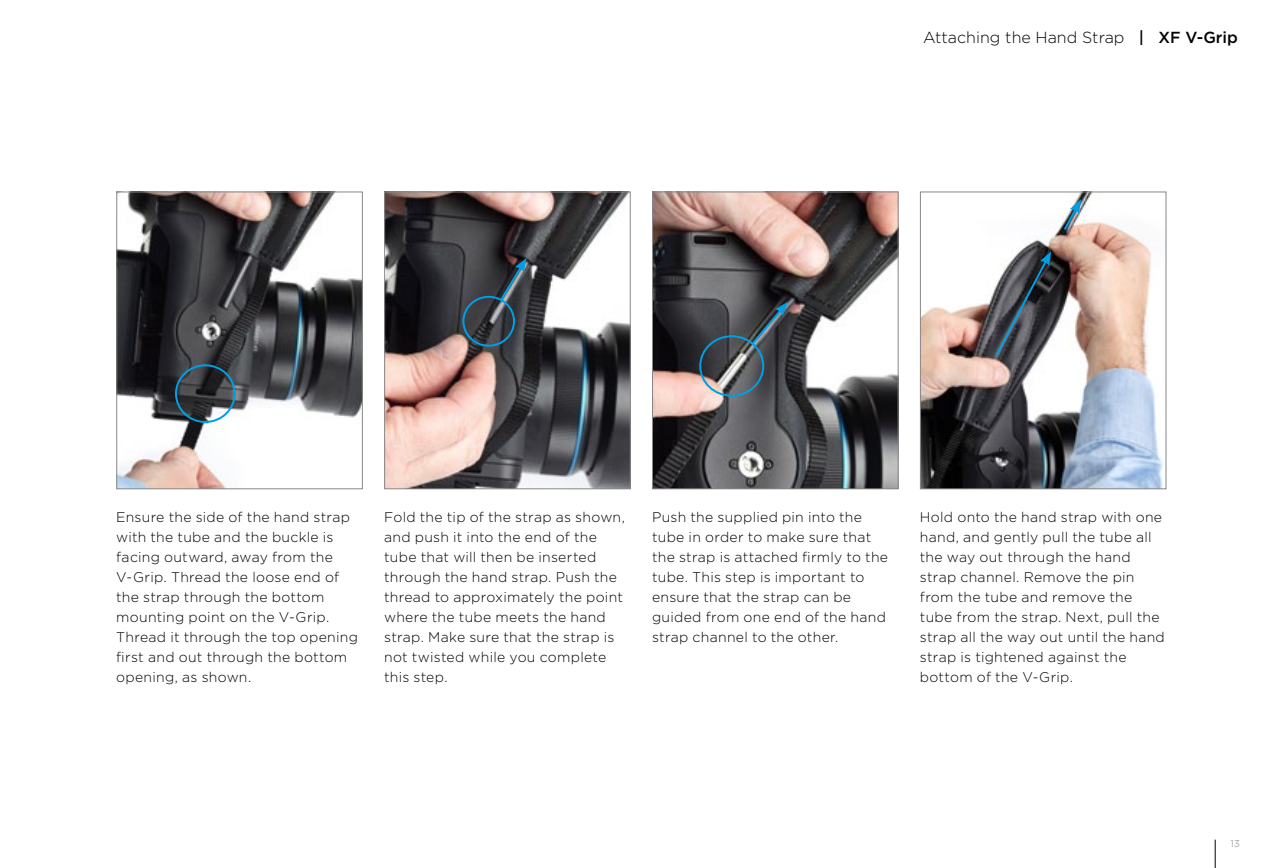
<style>
.page{position:relative;width:1287px;height:868px;background:#fff}
.page>*{position:absolute;margin:0;border:0;box-sizing:border-box;transform-origin:0 0}
.t1{font:300 16px "Gotham";color:#000}
.t2{font:300 14px/20px "Gotham";letter-spacing:.02em;color:#000}
.t3{font:300 10px "Gotham";color:#878787}
.s1{font-weight:500}
</style>
<div class="page">
<svg style="left:1215px;top:839px;width:1px;height:28px"></svg>
<img style="left:118px;top:193px;width:243px;height:294px">
<div style="left:116px;top:191px;width:247px;height:298px;border:1px solid #878787"></div>
<img style="left:386px;top:193px;width:243px;height:294px">
<div style="left:384px;top:191px;width:247px;height:298px;border:1px solid #878787"></div>
<img style="left:654px;top:193px;width:243px;height:294px">
<div style="left:652px;top:191px;width:247px;height:298px;border:1px solid #878787"></div>
<img style="left:922px;top:193px;width:241px;height:294px">
<div style="left:920px;top:191px;width:246px;height:298px;border:1px solid #878787"></div>
<div style="left:175px;top:364px;width:61px;height:59px;border:2px solid #009fe3;border-radius:50%"></div>
<div style="left:462px;top:296px;width:53px;height:50px;border:2px solid #009fe3;border-radius:50%"></div>
<svg style="left:498px;top:258px;width:29px;height:44px"></svg>
<svg style="left:750px;top:302px;width:38px;height:44px;background:#3b4952"></svg>
<svg style="left:994px;top:251px;width:57px;height:107px;background:#545a62"></svg>
<svg style="left:1062px;top:199px;width:19px;height:33px"></svg>
<div style="left:699px;top:335px;width:65px;height:62px;border:2px solid #009fe3;border-radius:50%"></div>
<p class="t1" style="left:923px;top:27px;width:316px">Attaching the Hand Strap <span class="s1">| XF V-Grip</span></p>
<p class="t2" style="left:384px;top:506px;width:242px">Fold the tip of the strap as shown, and push it into the end of the tube that will then be inserted through the hand strap. Push the thread to approximately the point where the tube meets the hand strap. Make sure that the strap is not twisted while you complete this step.</p>
<p class="t2" style="left:116px;top:506px;width:243px">Ensure the side of the hand strap with the tube and the buckle is facing outward, away from the<br>V-Grip. Thread the loose end of the strap through the bottom mounting point on the V-Grip.<br>Thread it through the top opening first and out through the bottom opening, as shown.</p>
<p class="t2" style="left:652px;top:506px;width:238px">Push the supplied pin into the tube in order to make sure that the strap is attached firmly to the tube. This step is important to ensure that the strap can be guided from one end of the hand strap channel to the other.</p>
<p class="t2" style="left:920px;top:506px;width:246px">Hold onto the hand strap with one hand, and gently pull the tube all the way out through the hand strap channel. Remove the pin from the tube and remove the tube from the strap. Next, pull the strap all the way out until the hand strap is tightened against the bottom of the V-Grip.</p>
<p class="t3" style="left:1230px;top:837px;width:11px">13</p>
</div>
